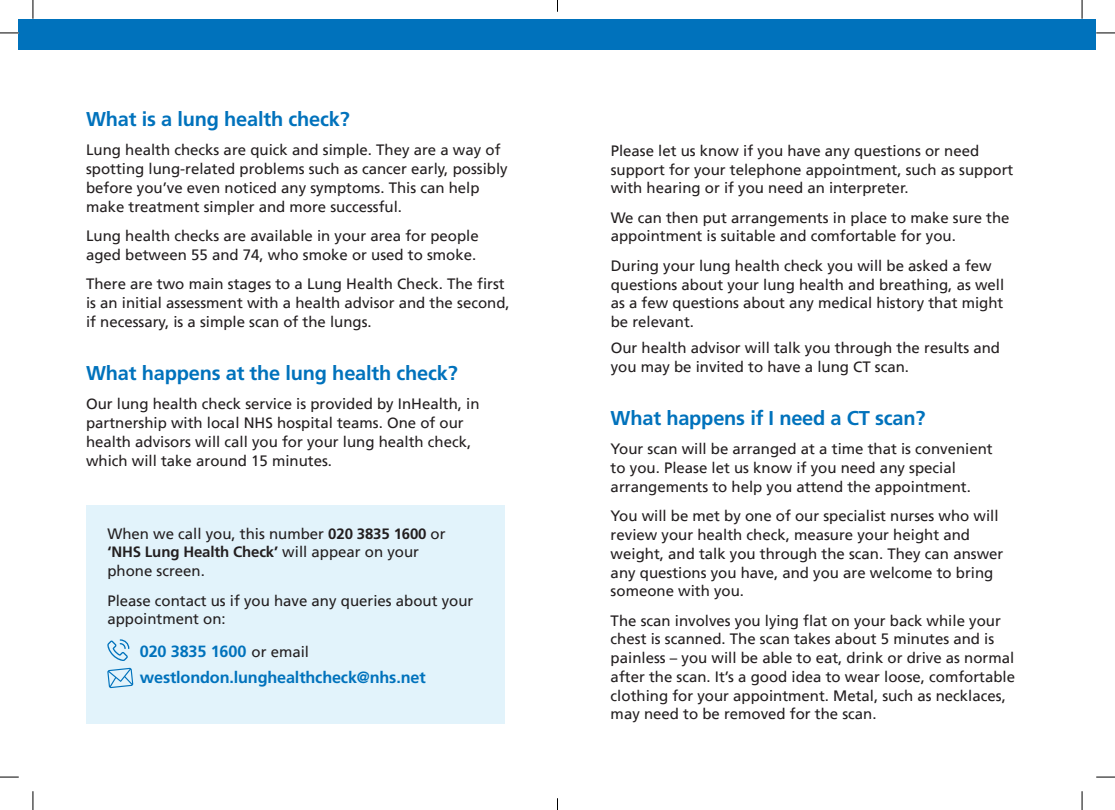
<style>
.page{position:relative;width:1115px;height:810px;background:#fff}
.page>*{position:absolute;margin:0;border:0;box-sizing:border-box;transform-origin:0 0}
.t1{font:700 20px "Frutiger LT Std";letter-spacing:-.01em;color:#0072bc}
.t2{font:700 16.25px/25.9px "Frutiger LT Std";letter-spacing:-.01em;color:#0072bc}
.t3{font:15px/18.8px "Frutiger LT";color:#231f20}
.t4{font:700 15px "Frutiger LT Std";letter-spacing:-.01em;color:#231f20}
.s1{font-family:"Frutiger LT Std";font-weight:700}
.s2{font-family:"Frutiger LT";font-weight:400}
.s3{font-family:"Frutiger LT";font-weight:400;font-size:15px;color:#231f20}
</style>
<div class="page">
<div style="left:86px;top:505px;width:418px;height:219px;background:#e2f3fb"></div>
<svg style="left:107px;top:639px;width:22px;height:22px"></svg>
<svg style="left:107px;top:668px;width:26px;height:20px"></svg>
<div style="left:19px;top:19px;width:1077px;height:30px;background:#0072bc"></div>
<svg style="left:0;top:32px;width:19px;height:2px"></svg>
<svg style="left:1096px;top:32px;width:19px;height:2px"></svg>
<svg style="left:0;top:776px;width:19px;height:2px"></svg>
<svg style="left:1096px;top:776px;width:19px;height:2px"></svg>
<svg style="left:32px;top:0;width:2px;height:19px"></svg>
<svg style="left:32px;top:791px;width:2px;height:19px"></svg>
<svg style="left:1081px;top:0;width:2px;height:19px"></svg>
<svg style="left:1081px;top:791px;width:2px;height:19px"></svg>
<h1 class="t1" style="left:86px;top:107px;width:265px">What is a lung health check?</h1>
<p class="t3" style="left:86px;top:141px;width:423px">Lung health checks are quick and simple. They are a way of spotting lung-related problems such as cancer early, possibly before you’ve even noticed any symptoms. This can help make treatment simpler and more successful.</p>
<p class="t3" style="left:86px;top:226px;width:394px">Lung health checks are available in your area for people aged between 55 and 74, who smoke or used to smoke.</p>
<p class="t3" style="left:86px;top:275px;width:425px">There are two main stages to a Lung Health Check. The first is an initial assessment with a health advisor and the second, if necessary, is a simple scan of the lungs.</p>
<h1 class="t1" style="left:86px;top:361px;width:373px">What happens at the lung health check?</h1>
<p class="t3" style="left:86px;top:395px;width:395px">Our lung health check service is provided by InHealth, in partnership with local NHS hospital teams. One of our health advisors will call you for your lung health check, which will take around 15 minutes.</p>
<p class="t3" style="left:107px;top:524px;width:340px">When we call you, this number <span class="s1">020 3835 1600</span> or</p>
<p class="t4" style="left:107px;top:543px;width:313px">‘NHS Lung Health Check’ <span class="s2">will appear on your</span></p>
<p class="t3" style="left:107px;top:556px;width:367px;line-height:29.4px">phone screen.<br>Please contact us if you have any queries about your</p>
<p class="t3" style="left:107px;top:610px;width:120px">appointment on:</p>
<p class="t2" style="left:140px;top:639px;width:287px">020 3835 1600 <span class="s3">or email </span>westlondon.lunghealthcheck@nhs.net</p>
<p class="t3" style="left:610px;top:141px;width:404px">Please let us know if you have any questions or need support for your telephone appointment, such as support with hearing or if you need an interpreter.</p>
<p class="t3" style="left:610px;top:208px;width:400px">We can then put arrangements in place to make sure the appointment is suitable and comfortable for you.</p>
<p class="t3" style="left:610px;top:256px;width:395px">During your lung health check you will be asked a few questions about your lung health and breathing, as well as a few questions about any medical history that might be relevant.</p>
<p class="t3" style="left:610px;top:338px;width:391px">Our health advisor will talk you through the results and you may be invited to have a lung CT scan.</p>
<h1 class="t1" style="left:610px;top:406px;width:316px">What happens if I need a CT scan?</h1>
<p class="t3" style="left:610px;top:440px;width:383px">Your scan will be arranged at a time that is convenient to you. Please let us know if you need any special arrangements to help you attend the appointment.</p>
<p class="t3" style="left:610px;top:507px;width:394px">You will be met by one of our specialist nurses who will review your health check, measure your height and weight, and talk you through the scan. They can answer any questions you have, and you are welcome to bring someone with you.</p>
<p class="t3" style="left:610px;top:611px;width:406px">The scan involves you lying flat on your back while your chest is scanned. The scan takes about 5 minutes and is painless – you will be able to eat, drink or drive as normal after the scan. It’s a good idea to wear loose, comfortable clothing for your appointment. Metal, such as necklaces, may need to be removed for the scan.</p>
</div>
